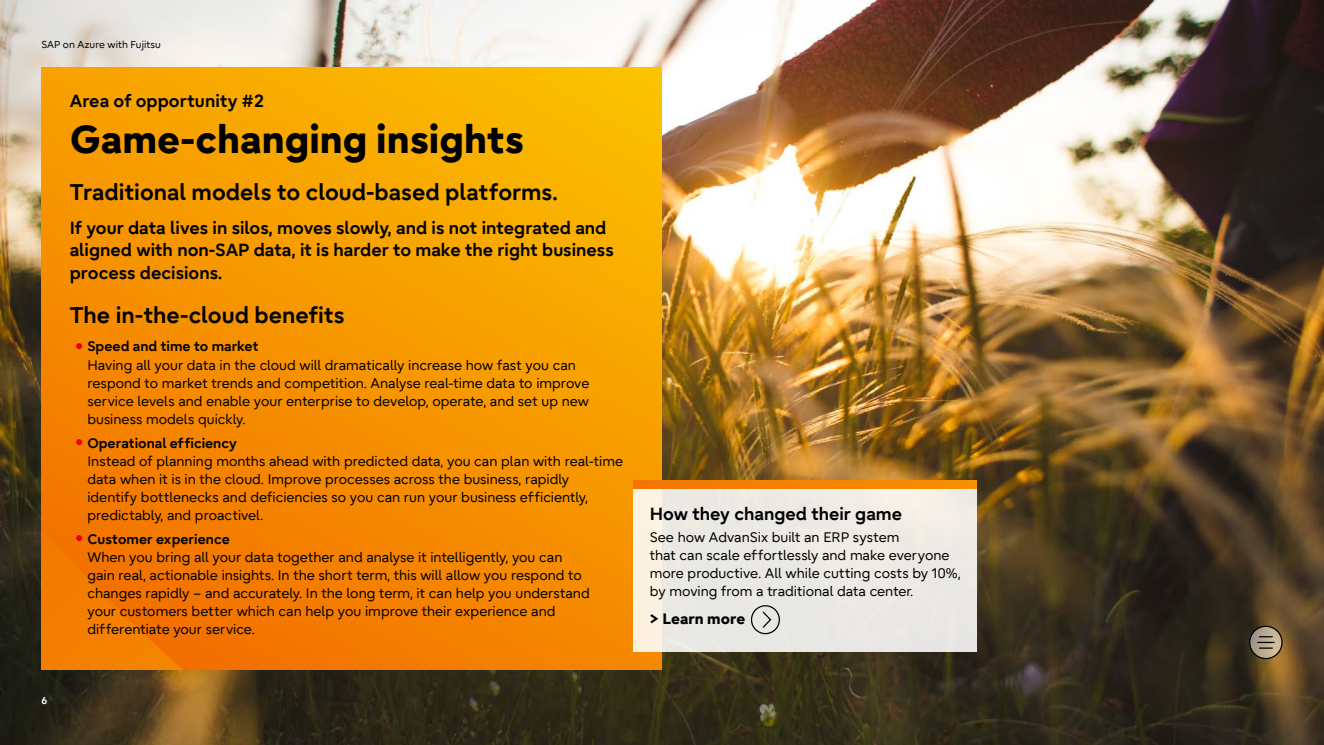
<style>
.page{position:relative;width:1324px;height:745px;background:#fff}
.page>*{position:absolute;margin:0;border:0;box-sizing:border-box;transform-origin:0 0}
.t1{font:800 38.75px "Fujitsu Infinity Pro";color:#000}
.t2{font:700 22.5px "Fujitsu Infinity Pro";color:#000}
.t3{font:700 17.5px/22.5px "Fujitsu Infinity Pro";color:#000}
.t4{font:800 15px "Fujitsu Infinity Pro";color:#000}
.t5{font:13.75px/18.1px "Fujitsu Infinity Pro";color:#000}
.t6{font:10px "Fujitsu Infinity Pro";color:#000}
.t7{font:700 10px "Fujitsu Infinity Pro";color:#fff}
.s1{font-family:"Tahoma";color:#ea0000}
.s2{font-weight:700}
</style>
<div class="page">
<img style="left:0;top:0;width:1323px;height:744px">
<img style="left:41px;top:68px;width:621px;height:601px">
<svg style="left:633px;top:488px;width:343px;height:162px;background:#ede9e2"></svg>
<img style="left:633px;top:480px;width:343px;height:8px">
<div style="left:751px;top:604px;width:29px;height:29px;border:1px solid #000;border-radius:50%"></div>
<svg style="left:761px;top:610px;width:11px;height:18px"></svg>
<svg style="left:1249px;top:626px;width:32px;height:32px"></svg>
<div style="left:1249px;top:625px;width:33px;height:33px;border:1px solid #000;border-radius:50%"></div>
<svg style="left:1257px;top:635px;width:17px;height:13px"></svg>
<p class="t6" style="left:41px;top:38px;width:121px">SAP on Azure with Fujitsu</p>
<p class="t3" style="left:70px;top:89px;width:196px">Area of opportunity #2</p>
<h1 class="t1" style="left:70px;top:113px;width:456px">Game-changing insights</h1>
<h2 class="t2" style="left:70px;top:178px;width:490px">Traditional models to cloud-based platforms.</h2>
<p class="t3" style="left:70px;top:216px;width:545px">If your data lives in silos, moves slowly, and is not integrated and aligned with non-SAP data, it is harder to make the right business process decisions.</p>
<h2 class="t2" style="left:70px;top:300px;width:276px">The in-the-cloud benefits</h2>
<p class="t5" style="left:87px;top:337px;width:503px;text-indent:-12px"><span class="s1">●</span> <span class="s2">Speed and time to market<br></span>Having all your data in the cloud will dramatically increase how fast you can respond to market trends and competition. Analyse real-time data to improve service levels and enable your enterprise to develop, operate, and set up new business models quickly.</p>
<p class="t5" style="left:87px;top:433px;width:537px;text-indent:-12px"><span class="s1">●</span> <span class="s2">Operational efficiency<br></span>Instead of planning months ahead with predicted data, you can plan with real-time data when it is in the cloud. Improve processes across the business, rapidly<br>identify bottlenecks and deficiencies so you can run your business ef ficiently, predictably, and proactivel.</p>
<p class="t5" style="left:87px;top:529px;width:504px;text-indent:-12px"><span class="s1">●</span> <span class="s2">Customer experience<br></span>When you bring all your data together and analyse it intelligently, you can gain real, actionable insights. In the short term, this will allow you respond to changes rapidly – and accurately. In the long term, it can help you understand your customers better which can help you improve their experience and<br>dif ferentiate your service.</p>
<p class="t7" style="left:41px;top:693px;width:7px">6</p>
<p class="t3" style="left:649px;top:502px;width:254px">How they changed their game</p>
<p class="t5" style="left:649px;top:527px;width:312px">See how AdvanSix built an ERP system<br>that can scale ef fortlessly and make everyone more productive. All while cutting costs by 10%, by moving from a traditional data center.</p>
<p class="t4" style="left:649px;top:608px;width:97px">&gt; Learn more</p>
</div>
